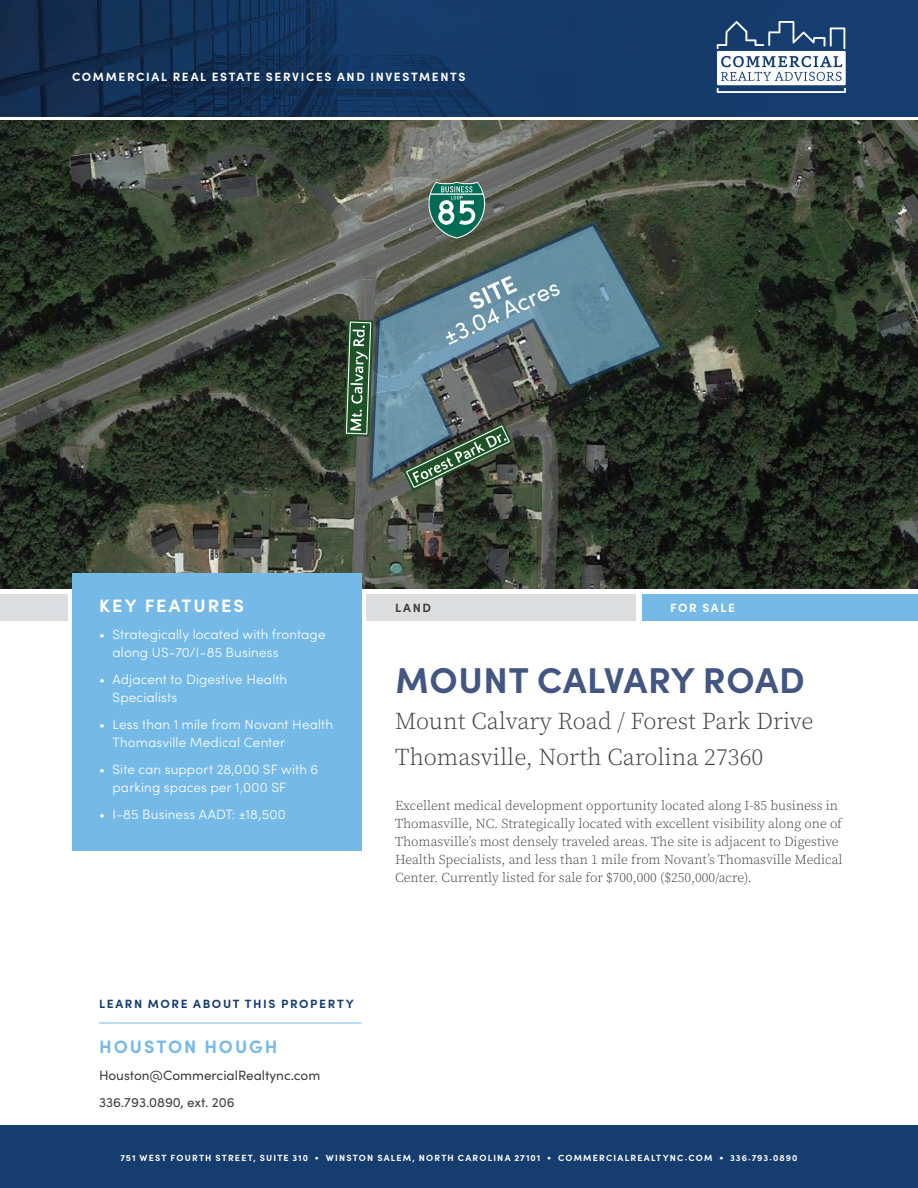
<style>
.page{position:relative;width:918px;height:1188px;background:#fff}
.page>*{position:absolute;margin:0;border:0;box-sizing:border-box;transform-origin:0 0}
.t1{font:700 36px "Sofia Pro";letter-spacing:.02em;color:#435681}
.t2{font:300 24px/36px "Source Serif Pro";color:#3e3e3f}
.t3{font:700 18px "Sofia Pro";letter-spacing:.11em;color:#75bae7}
.t4{font:700 18px "Sofia Pro";letter-spacing:.11em;color:#fff}
.t5{font:300 13.5px/18px "Source Serif Pro";color:#3e3e3f}
.t6{font:300 13.5px/18px "Sofia Pro";letter-spacing:.01em;color:#fff}
.t7{font:13.5px/27px "Sofia Pro";color:#3e3e3f}
.t8{font:700 12px "Sofia Pro";letter-spacing:.135em;color:#fff}
.t9{font:700 12px "Sofia Pro";letter-spacing:.135em;color:#163d6f}
.t10{font:700 12px "Sofia Pro";color:#3e3e3f}
.t11{font:700 9px "Sofia Pro";letter-spacing:.135em;color:#fff}
</style>
<div class="page">
<img style="left:0;top:0;width:918px;height:117px">
<img style="left:0;top:121px;width:918px;height:468px">
<div style="left:366px;top:594px;width:269px;height:27px;background:#dcdddf"></div>
<div style="left:0;top:594px;width:68px;height:27px;background:#dcdddf"></div>
<div style="left:642px;top:594px;width:276px;height:27px;background:#75bae7"></div>
<div style="left:717px;top:51px;width:129px;height:34px;background:#fbfcfd"></div>
<svg style="left:721px;top:56px;width:121px;height:25px"></svg>
<svg style="left:717px;top:88px;width:129px;height:5px"></svg>
<svg style="left:717px;top:21px;width:128px;height:28px;background:#335580"></svg>
<hr style="left:99px;top:1023px;width:262px;height:1px;background:#75bae7">
<div style="left:0;top:1125px;width:918px;height:63px;background:#163d6f"></div>
<div style="left:72px;top:573px;width:289px;height:277px;background:#75bae7"></div>
<p class="t8" style="left:72px;top:68px;width:395px">COMMERCIAL REAL ESTATE SERVICES AND INVESTMENTS</p>
<h3 class="t4" style="left:99px;top:592px;width:146px">KEY FEATURES</h3>
<p class="t6" style="left:113px;top:625px;width:215px;text-indent:-14px">• Strategically located with frontage along US-70/I-85 Business</p>
<p class="t6" style="left:113px;top:670px;width:176px;text-indent:-14px">• Adjacent to Digestive Health<br>Specialists</p>
<p class="t6" style="left:113px;top:715px;width:222px;text-indent:-14px">• Less than 1 mile from Novant Health<br>Thomasville Medical Center</p>
<p class="t6" style="left:113px;top:760px;width:207px;text-indent:-14px">• Site can support 28,000 SF with 6 parking spaces per 1,000 SF</p>
<p class="t6" style="left:99px;top:805px;width:188px">• I-85 Business AADT: ±18,500</p>
<p class="t10" style="left:395px;top:599px;width:37px">LAND</p>
<p class="t8" style="left:670px;top:599px;width:66px">FOR SALE</p>
<h1 class="t1" style="left:395px;top:653px;width:411px">MOUNT CALVARY ROAD</h1>
<h2 class="t2" style="left:395px;top:703px;width:420px">Mount Calvary Road / Forest Park Drive<br>Thomasville, North Carolina 27360</h2>
<p class="t5" style="left:395px;top:797px;width:449px">Excellent medical development opportunity located along I-85 business in Thomasville, NC. Strategically located with excellent visibility along one of Thomasville’s most densely traveled areas. The site is adjacent to Digestive Health Specialists, and less than 1 mile from Novant’s Thomasville Medical Center. Currently listed for sale for $700,000 ($250,000/acre).</p>
<p class="t9" style="left:99px;top:995px;width:256px">LEARN MORE ABOUT THIS PROPERTY</p>
<h3 class="t3" style="left:99px;top:1033px;width:180px">HOUSTON HOUGH</h3>
<p class="t7" style="left:99px;top:1061px;width:223px">Houston@CommercialRealtync.com<br>336.793.0890, ext. 206</p>
<p class="t11" style="left:120px;top:1151px;width:679px">751 WEST FOURTH STREET, SUITE 310 • WINSTON SALEM, NORTH CAROLINA 27101 • COMMERCIALREALTYNC.COM • 336.793.0890</p>
</div>
